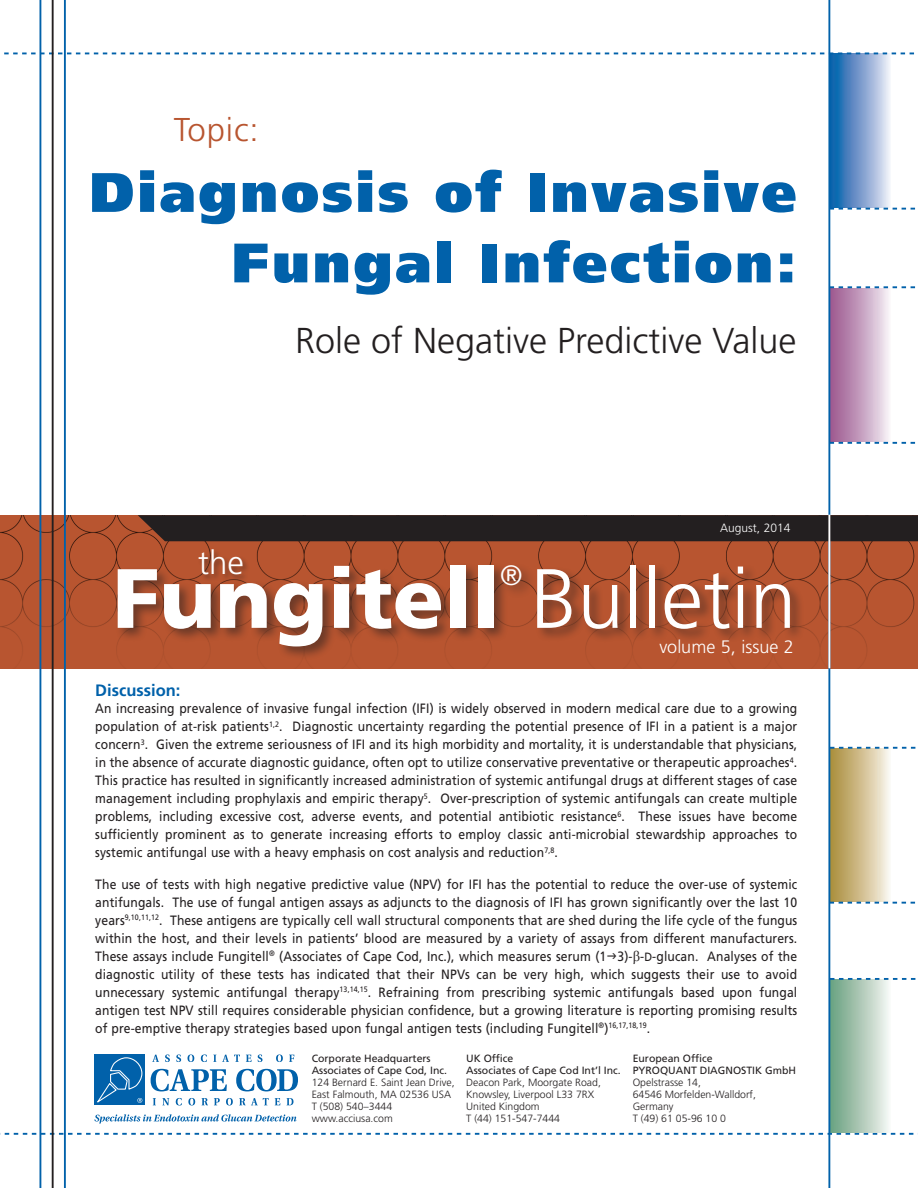
<style>
.page{position:relative;width:918px;height:1188px;background:#fff}
.page>*{position:absolute;margin:0;border:0;box-sizing:border-box;transform-origin:0 0}
.t1{font:900 84px "Frutiger";color:#fff}
.t2{font:900 55.5px/70.5px "Frutiger";letter-spacing:.05em;color:#0161aa;text-align:right}
.t3{font:300 36px "Frutiger";color:#231f20}
.t4{font:300 33px "Frutiger";letter-spacing:.025em;color:#b85530}
.t5{font:300 33px "Frutiger";color:#fff}
.t6{font:300 28.05px "Frutiger";color:#fff}
.t7{font:300 18px "Frutiger";color:#fff}
.t8{font:700 16.5px "Frutiger";color:#0161aa}
.t9{font:13.5px/18px "Frutiger";letter-spacing:.01em;color:#231f20;text-align:justify;scale:.9 1}
.t10{font:300 12px "Frutiger";color:#fff}
.t11{font:300 10.5px/12px "Frutiger";color:#231f20}
.t12{font:10.5px/12px "Frutiger";color:#231f20}
.s1{font-weight:300}
.s2{font-size:12px}
</style>
<div class="page">
<svg style="left:0;top:1133px;width:918px;height:2px"></svg>
<img style="left:0;top:515px;width:918px;height:153px">
<svg style="left:830px;top:54px;width:60px;height:154px;background:#749dcd"></svg>
<div style="left:829px;top:288px;width:62px;height:154px;background:linear-gradient(to right,#98508a,#f4eef4)"></div>
<div style="left:829px;top:748px;width:62px;height:154px;background:linear-gradient(to right,#a78832,#f9f4ea)"></div>
<div style="left:829px;top:979px;width:62px;height:154px;background:linear-gradient(to right,#649d7b,#f5f5f2)"></div>
<svg style="left:4px;top:52px;width:910px;height:2px"></svg>
<svg style="left:830px;top:208px;width:85px;height:2px"></svg>
<svg style="left:830px;top:286px;width:85px;height:2px"></svg>
<svg style="left:830px;top:442px;width:85px;height:2px"></svg>
<svg style="left:830px;top:902px;width:85px;height:2px"></svg>
<svg style="left:830px;top:747px;width:85px;height:2px"></svg>
<svg style="left:830px;top:978px;width:85px;height:2px"></svg>
<hr style="left:828px;top:0;width:2px;height:1188px;background:#0161aa">
<div style="left:138px;top:515px;width:780px;height:26px;background:#231f20"></div>
<hr style="left:39px;top:0;width:2px;height:1188px;background:#0161aa">
<hr style="left:64px;top:0;width:2px;height:1188px;background:#0161aa">
<hr style="left:52px;top:0;width:2px;height:1188px;background:#231f20">
<hr style="left:828px;top:515px;width:2px;height:153px;background:#fff">
<div style="left:197px;top:548px;width:53px;height:35px;background:#231f20;opacity:.5"></div>
<div style="left:115px;top:563px;width:689px;height:98px;background:#231f20;opacity:.5"></div>
<svg style="left:95px;top:1114px;width:202px;height:10px"></svg>
<svg style="left:152px;top:1055px;width:7px;height:7px"></svg>
<svg style="left:165px;top:1055px;width:5px;height:7px"></svg>
<svg style="left:176px;top:1055px;width:5px;height:7px"></svg>
<svg style="left:188px;top:1054px;width:6px;height:8px"></svg>
<svg style="left:201px;top:1054px;width:6px;height:8px"></svg>
<svg style="left:213px;top:1055px;width:3px;height:7px"></svg>
<svg style="left:222px;top:1055px;width:18px;height:7px"></svg>
<svg style="left:246px;top:1055px;width:6px;height:7px"></svg>
<svg style="left:258px;top:1055px;width:5px;height:7px"></svg>
<svg style="left:276px;top:1054px;width:7px;height:8px"></svg>
<svg style="left:289px;top:1055px;width:5px;height:7px"></svg>
<svg style="left:151px;top:1069px;width:76px;height:22px"></svg>
<svg style="left:236px;top:1069px;width:62px;height:22px"></svg>
<svg style="left:153px;top:1098px;width:3px;height:7px"></svg>
<svg style="left:162px;top:1098px;width:7px;height:7px"></svg>
<svg style="left:176px;top:1098px;width:6px;height:7px"></svg>
<svg style="left:188px;top:1098px;width:7px;height:7px"></svg>
<svg style="left:202px;top:1098px;width:6px;height:7px"></svg>
<svg style="left:214px;top:1098px;width:6px;height:7px"></svg>
<svg style="left:226px;top:1098px;width:7px;height:7px"></svg>
<svg style="left:239px;top:1098px;width:30px;height:7px"></svg>
<svg style="left:275px;top:1098px;width:5px;height:7px"></svg>
<svg style="left:287px;top:1098px;width:6px;height:7px"></svg>
<div style="left:94px;top:1055px;width:51px;height:50px;background:#0161aa"></div>
<svg style="left:97px;top:1057px;width:46px;height:46px"></svg>
<h3 class="t4" style="left:174px;top:111px;width:86px">Topic:</h3>
<h2 class="t2" style="left:89px;top:157px;width:709px">Diagnosis of Invasive<br>Fungal Infection:</h2>
<h3 class="t3" style="left:295px;top:320px;width:503px">Role of Negative Predictive Value</h3>
<p class="t10" style="left:720px;top:521px;width:72px">August, 2014</p>
<h1 class="t1" style="left:113px;top:548px;width:685px">Fungitell <span class="s1">Bulletin</span></h1>
<h3 class="t5" style="left:198px;top:544px;width:47px">the</h3>
<h3 class="t6" style="left:500px;top:559px;width:24px">®</h3>
<h3 class="t7" style="left:659px;top:636px;width:136px">volume 5, issue 2</h3>
<p class="t8" style="left:95px;top:680px;width:87px">Discussion:</p>
<p class="t9" style="left:95px;top:699px;width:782px">An increasing prevalence of invasive fungal infection (IFI) is widely observed in modern medical care due to a growing population of at-risk patients<sup>1,2</sup>. Diagnostic uncertainty regarding the potential presence of IFI in a patient is a major concern<sup>3</sup>. Given the extreme seriousness of IFI and its high morbidity and mortality, it is understandable that physicians, in the absence of accurate diagnostic guidance, often opt to utilize conservative preventative or therapeutic approaches<sup>4</sup>.<br>This practice has resulted in significantly increased administration of systemic antifungal drugs at different stages of case management including prophylaxis and empiric therapy<sup>5</sup>. Over-prescription of systemic antifungals can create multiple problems, including excessive cost, adverse events, and potential antibiotic resistance<sup>6</sup>. These issues have become sufficiently prominent as to generate increasing efforts to employ classic anti-microbial stewardship approaches to systemic antifungal use with a heavy emphasis on cost analysis and reduction<sup>7,8</sup>.</p>
<p class="t9" style="left:95px;top:875px;width:782px">The use of tests with high negative predictive value (NPV) for IFI has the potential to reduce the over-use of systemic antifungals. The use of fungal antigen assays as adjuncts to the diagnosis of IFI has grown significantly over the last 10 years<sup>9,10,11,12</sup>. These antigens are typically cell wall structural components that are shed during the life cycle of the fungus within the host, and their levels in patients’ blood are measured by a variety of assays from different manufacturers.<br>These assays include Fungitell<sup>®</sup> (Associates of Cape Cod, Inc.), which measures serum (1 3)- -<span class="s2">D</span>-glucan. Analyses of the diagnostic utility of these tests has indicated that their NPVs can be very high, which suggests their use to avoid unnecessary systemic antifungal therapy<sup>13,14,15</sup>. Refraining from prescribing systemic antifungals based upon fungal antigen test NPV still requires considerable physician confidence, but a growing literature is reporting promising results of pre-emptive therapy strategies based upon fungal antigen tests (including Fungitell<sup>®</sup>)<sup>16,17,18,19</sup>.</p>
<p class="t12" style="left:312px;top:1052px;width:137px">Corporate Headquarters<br>Associates of Cape Cod, Inc.</p>
<p class="t11" style="left:312px;top:1077px;width:144px">124 Bernard E. Saint Jean Drive,<br>East Falmouth, MA 02536 USA<br>T (508) 540–3444 www.acciusa.com</p>
<p class="t12" style="left:466px;top:1052px;width:156px">UK Office<br>Associates of Cape Cod Int’l Inc.</p>
<p class="t11" style="left:466px;top:1077px;width:136px">Deacon Park, Moorgate Road,<br>Knowsley, Liverpool L33 7RX<br>United Kingdom<br>T (44) 151-547-7444</p>
<p class="t12" style="left:633px;top:1052px;width:81px">European Office<br>Pyroquant</p>
<p class="t12" style="left:700px;top:1064px;width:16px">Diagno</p>
<p class="t12" style="left:741px;top:1064px;width:12px">stik</p>
<p class="t12" style="left:765px;top:1064px;width:32px">GmbH</p>
<p class="t11" style="left:633px;top:1077px;width:125px">Opelstrasse 14,<br>64546 Morfelden-Walldorf,<br>Germany<br>T (49) 61 05-96 10 0</p>
</div>
